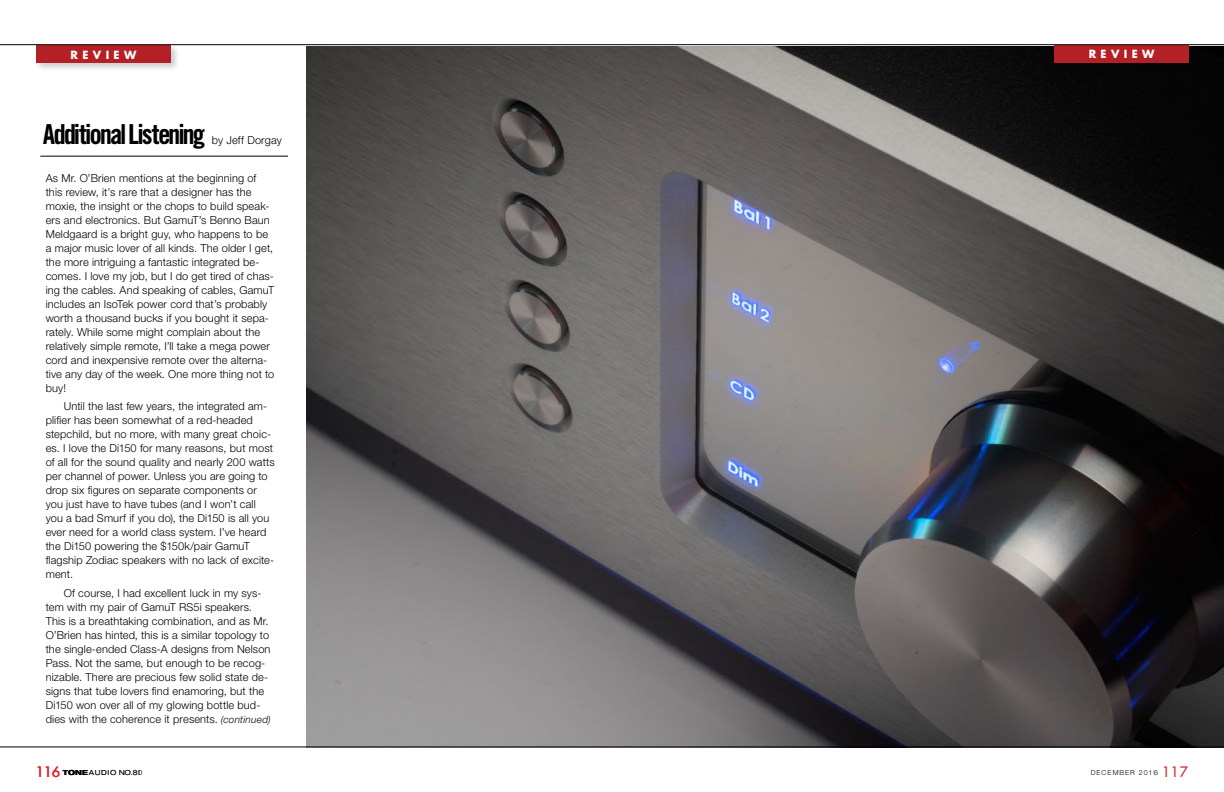
<style>
.page{position:relative;width:1224px;height:792px;background:#fff}
.page>*{position:absolute;margin:0;border:0;box-sizing:border-box;transform-origin:0 0}
.t1{font:26px "News Gothic SHOP Bold Con";letter-spacing:-.01em;color:#000}
.t2{font:300 11px/14px "Helvetica Neue LT Std";letter-spacing:.01em;color:#000}
.t3{font:700 11px "Futura Std";letter-spacing:.4em;color:#fff}
.t4{font:300 expanded 7px "Helvetica Neue LT Std";color:#000}
.t5{font:300 7px "Helvetica Neue LT Std";letter-spacing:.14em;color:#000}
.s1{font-style:italic;font-size:10px}
.s2{font-family:"Futura Std";font-weight:500;font-stretch:normal;font-size:14px;color:#d2232a}
.s3{font-weight:800}
.s4{font-stretch:expanded}
.s5{font-family:"Futura Std";font-weight:500;font-size:14px;color:#d2232a}
</style>
<div class="page">
<img style="left:306px;top:46px;width:918px;height:701px">
<div style="left:1052px;top:43px;width:146px;height:29px;background:#000"></div>
<div style="left:1054px;top:45px;width:135px;height:18px;background:#b42025"></div>
<hr style="left:0;top:747px;width:1224px;height:1px;background:#000">
<div style="left:34px;top:43px;width:146px;height:29px;background:#000;opacity:.2"></div>
<div style="left:36px;top:45px;width:135px;height:18px;background:#b42025"></div>
<hr style="left:0;top:44px;width:1224px;height:1px;background:#000">
<hr style="left:40px;top:156px;width:248px;height:1px;background:#000">
<p class="t3" style="left:71px;top:47px;width:67px">REVIEW</p>
<p class="t3" style="left:1089px;top:47px;width:67px">REVIEW</p>
<h1 class="t1" style="left:43px;top:118px;width:163px">Additional Listening</h1>
<p class="t2" style="left:212px;top:133px;width:71px">by Jeff Dorgay</p>
<p class="t2" style="left:46px;top:171px;width:230px">As Mr. O’Brien mentions at the beginning of this review, it’s rare that a designer has the moxie, the insight or the chops to build speak&shy;ers and electronics. But GamuT’s Benno Baun Meldgaard is a bright guy, who happens to be a major music lover of all kinds. The older I get, the more intriguing a fantastic integrated be&shy;comes. I love my job, but I do get tired of chas&shy;ing the cables. And speaking of cables, GamuT includes an IsoTek power cord that’s probably worth a thousand bucks if you bought it sepa&shy;rately. While some might complain about the relatively simple remote, I’ll take a mega power cord and inexpensive remote over the alterna&shy;tive any day of the week. One more thing not to buy!</p>
<p class="t2" style="left:46px;top:399px;width:231px;text-indent:18px">Until the last few years, the integrated am&shy;plifier has been somewhat of a red-headed stepchild, but no more, with many great choic&shy;es. I love the Di150 for many reasons, but most of all for the sound quality and nearly 200 watts per channel of power. Unless you are going to drop six figures on separate components or you just have to have tubes (and I won’t call you a bad Smurf if you do), the Di150 is all you ever need for a world class system. I’ve heard the Di150 powering the $150k/pair GamuT flagship Zodiac speakers with no lack of excite&shy;ment.</p>
<p class="t2" style="left:46px;top:586px;width:227px;text-indent:18px">Of course, I had excellent luck in my sys&shy;tem with my pair of GamuT RS5i speakers.<br>This is a breathtaking combination, and as Mr.<br>O’Brien has hinted, this is a similar topology to the single-ended Class-A designs from Nelson Pass. Not the same, but enough to be recog&shy;nizable. There are precious few solid state de&shy;signs that tube lovers find enamoring, but the Di150 won over all of my glowing bottle bud&shy;dies with the coherence it presents. <span class="s1">(continued)</span></p>
<p class="t4" style="left:36px;top:768px;width:108px"><span class="s2">116</span> <span class="s3">TONE</span> A U D I O NO.80</p>
<p class="t4" style="left:138px;top:768px;width:5px">1</p>
<p class="t5" style="left:1091px;top:768px;width:99px">DECEMBER 201<span class="s4">6</span> <span class="s5">117</span></p>
</div>
